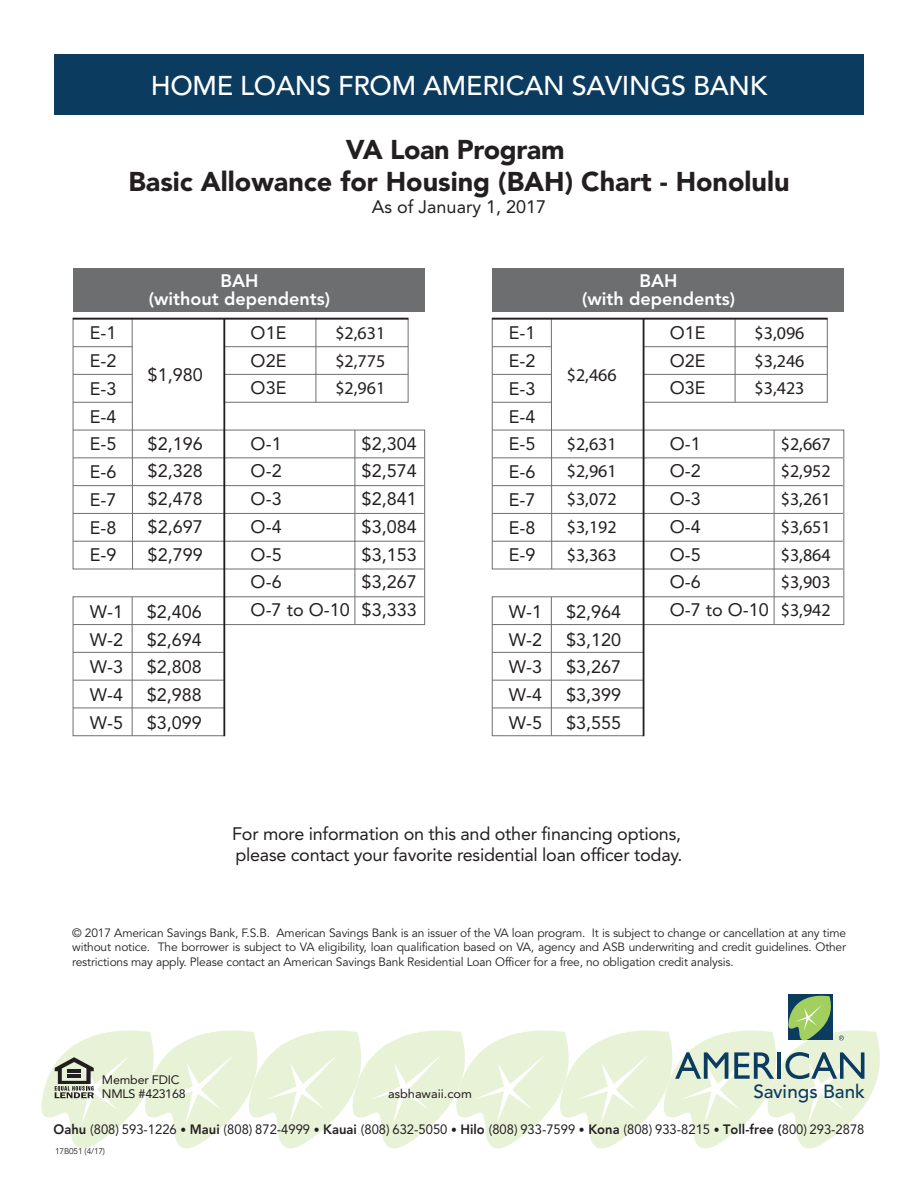
<style>
.page{position:relative;width:918px;height:1188px;background:#fff}
.page>*{position:absolute;margin:0;border:0;box-sizing:border-box;transform-origin:0 0}
.t1{font:900 27px/32.4px "Avenir";color:#231f20;text-align:center}
.t2{font:500 27px "Avenir";letter-spacing:-.01em;color:#fff}
.t3{font:500 18.9px "Avenir";color:#0c3b60}
.t4{font:18px/27.8px "Avenir";letter-spacing:-.015em;color:#231f20;text-align:justify}
.t5{font:18px/27.8px "Myriad Pro";color:#231f20;text-align:justify}
.t6{font:800 18px/18px "Avenir";color:#fff;text-align:center}
.t7{font:13.5px "Avenir";color:#231f20;scale:.96 1}
.t8{font:12.3px/14.2px "Avenir";letter-spacing:-.015em;color:#221e1f}
.t9{font:12.3px "Avenir";letter-spacing:-.015em;color:#221e1f;scale:1.04 1}
.t10{font:12px/14.4px "Avenir";letter-spacing:-.015em;color:#231f20;text-align:justify}
.t11{font:8.25px "Avenir";letter-spacing:-.015em;color:#231f20}
.s1{font-weight:800}
.s2{font-size:12px}
</style>
<div class="page">
<div style="left:55px;top:54px;width:809px;height:61px;background:#0c3b60"></div>
<svg style="left:41px;top:994px;width:839px;height:155px"></svg>
<div style="left:73px;top:268px;width:352px;height:44px;background:#6d6e70"></div>
<hr style="left:132px;top:319px;width:1px;height:250px;background:#6d6e70">
<hr style="left:73px;top:346px;width:59px;height:1px;background:#6d6e70">
<hr style="left:224px;top:346px;width:184px;height:1px;background:#6d6e70">
<hr style="left:224px;top:374px;width:184px;height:1px;background:#6d6e70">
<hr style="left:224px;top:457px;width:200px;height:1px;background:#6d6e70">
<hr style="left:73px;top:374px;width:59px;height:1px;background:#6d6e70">
<hr style="left:73px;top:402px;width:59px;height:1px;background:#6d6e70">
<hr style="left:73px;top:430px;width:151px;height:1px;background:#6d6e70">
<hr style="left:73px;top:457px;width:151px;height:1px;background:#6d6e70">
<hr style="left:73px;top:485px;width:151px;height:1px;background:#6d6e70">
<hr style="left:73px;top:513px;width:151px;height:1px;background:#6d6e70">
<hr style="left:73px;top:541px;width:151px;height:1px;background:#6d6e70">
<hr style="left:224px;top:485px;width:200px;height:1px;background:#6d6e70">
<hr style="left:224px;top:513px;width:200px;height:1px;background:#6d6e70">
<hr style="left:224px;top:541px;width:200px;height:1px;background:#6d6e70">
<hr style="left:224px;top:569px;width:200px;height:1px;background:#6d6e70">
<hr style="left:224px;top:596px;width:200px;height:1px;background:#6d6e70">
<hr style="left:73px;top:624px;width:151px;height:1px;background:#6d6e70">
<hr style="left:73px;top:652px;width:151px;height:1px;background:#6d6e70">
<hr style="left:73px;top:680px;width:151px;height:1px;background:#6d6e70">
<hr style="left:73px;top:708px;width:151px;height:1px;background:#6d6e70">
<div style="left:73px;top:596px;width:152px;height:140px;border:1px solid #6d6e70"></div>
<hr style="left:132px;top:597px;width:1px;height:139px;background:#6d6e70">
<div style="left:224px;top:319px;width:184px;height:84px;border:1px solid #6d6e70"></div>
<hr style="left:316px;top:319px;width:1px;height:83px;background:#6d6e70">
<div style="left:224px;top:430px;width:201px;height:195px;border:1px solid #6d6e70"></div>
<hr style="left:355px;top:430px;width:1px;height:195px;background:#6d6e70">
<hr style="left:223px;top:319px;width:2px;height:417px;background:#231f20">
<hr style="left:73px;top:318px;width:335px;height:1px;background:#231f20">
<div style="left:492px;top:268px;width:352px;height:44px;background:#6d6e70"></div>
<div style="left:492px;top:319px;width:152px;height:250px;border:1px solid #6d6e70"></div>
<hr style="left:551px;top:319px;width:1px;height:250px;background:#6d6e70">
<hr style="left:492px;top:346px;width:60px;height:1px;background:#6d6e70">
<hr style="left:644px;top:346px;width:183px;height:1px;background:#6d6e70">
<hr style="left:644px;top:374px;width:183px;height:1px;background:#6d6e70">
<hr style="left:644px;top:457px;width:199px;height:1px;background:#6d6e70">
<hr style="left:492px;top:374px;width:60px;height:1px;background:#6d6e70">
<hr style="left:492px;top:402px;width:60px;height:1px;background:#6d6e70">
<hr style="left:492px;top:430px;width:152px;height:1px;background:#6d6e70">
<hr style="left:492px;top:457px;width:152px;height:1px;background:#6d6e70">
<hr style="left:492px;top:485px;width:152px;height:1px;background:#6d6e70">
<hr style="left:492px;top:513px;width:152px;height:1px;background:#6d6e70">
<hr style="left:492px;top:541px;width:152px;height:1px;background:#6d6e70">
<hr style="left:644px;top:485px;width:199px;height:1px;background:#6d6e70">
<hr style="left:644px;top:513px;width:199px;height:1px;background:#6d6e70">
<hr style="left:644px;top:541px;width:199px;height:1px;background:#6d6e70">
<hr style="left:644px;top:569px;width:199px;height:1px;background:#6d6e70">
<hr style="left:644px;top:596px;width:199px;height:1px;background:#6d6e70">
<hr style="left:492px;top:624px;width:152px;height:1px;background:#6d6e70">
<hr style="left:492px;top:652px;width:152px;height:1px;background:#6d6e70">
<hr style="left:492px;top:680px;width:152px;height:1px;background:#6d6e70">
<hr style="left:492px;top:708px;width:152px;height:1px;background:#6d6e70">
<div style="left:492px;top:596px;width:152px;height:140px;border:1px solid #6d6e70"></div>
<hr style="left:551px;top:597px;width:1px;height:139px;background:#6d6e70">
<div style="left:643px;top:319px;width:185px;height:84px;border:1px solid #6d6e70"></div>
<hr style="left:735px;top:319px;width:1px;height:83px;background:#6d6e70">
<div style="left:643px;top:430px;width:201px;height:195px;border:1px solid #6d6e70"></div>
<hr style="left:774px;top:430px;width:1px;height:195px;background:#6d6e70">
<hr style="left:643px;top:319px;width:1px;height:417px;background:#231f20">
<hr style="left:492px;top:318px;width:336px;height:1px;background:#231f20">
<h1 class="t2" style="left:151px;top:75px;width:618px">HOME LOANS FROM AMERICAN SAVINGS BANK</h1>
<h1 class="t1" style="left:128px;top:136px;width:663px">VA Loan Program<br>Basic Allowance for Housing (BAH) Chart - Honolulu</h1>
<p class="t4" style="left:372px;top:194px;width:176px">As of January 1, 2017</p>
<p class="t4" style="left:90px;top:321px;width:28px">E-1<br>E-2<br>E-3<br>E-4<br>E-5<br>E-6<br>E-7<br>E-8<br>E-9</p>
<p class="t4" style="left:90px;top:599px;width:35px">W-1<br>W-2<br>W-3<br>W-4<br>W-5</p>
<p class="t6" style="left:149px;top:273px;width:183px">BAH<br>(without dependents)</p>
<p class="t4" style="left:148px;top:362px;width:57px">$1,980</p>
<p class="t4" style="left:148px;top:431px;width:57px">$2,196 $2,328 $2,478 $2,697 $2,799</p>
<p class="t4" style="left:147px;top:599px;width:57px">$2,406 $2,694 $2,808 $2,988 $3,099</p>
<p class="t5" style="left:335px;top:319px;width:51px">$2,631 $2,775 $2,961</p>
<p class="t4" style="left:362px;top:431px;width:57px">$2,304 $2,574 $2,841 $3,084 $3,153 $3,267 $3,333</p>
<p class="t4" style="left:251px;top:320px;width:37px">O1E O2E O3E</p>
<p class="t4" style="left:251px;top:431px;width:101px;text-align:left">O-1<br>O-2<br>O-3<br>O-4<br>O-5<br>O-6<br>O-7 to O-10</p>
<p class="t4" style="left:509px;top:321px;width:28px">E-1<br>E-2<br>E-3<br>E-4<br>E-5<br>E-6<br>E-7<br>E-8<br>E-9</p>
<p class="t4" style="left:509px;top:599px;width:35px">W-1<br>W-2<br>W-3<br>W-4<br>W-5</p>
<p class="t6" style="left:582px;top:273px;width:154px">BAH<br>(with dependents)</p>
<p class="t5" style="left:567px;top:361px;width:51px">$2,466</p>
<p class="t5" style="left:567px;top:429px;width:51px">$2,631 $2,961 $3,072 $3,192 $3,363</p>
<p class="t4" style="left:566px;top:599px;width:57px">$2,964 $3,120 $3,267 $3,399 $3,555</p>
<p class="t5" style="left:755px;top:319px;width:51px">$3,096 $3,246 $3,423</p>
<p class="t5" style="left:781px;top:429px;width:51px">$2,667 $2,952 $3,261 $3,651 $3,864 $3,903 $3,942</p>
<p class="t4" style="left:670px;top:320px;width:37px">O1E O2E O3E</p>
<p class="t4" style="left:670px;top:431px;width:101px;text-align:left">O-1<br>O-2<br>O-3<br>O-4<br>O-5<br>O-6<br>O-7 to O-10</p>
<p class="t4" style="left:232px;top:824px;width:452px;line-height:21.6px">For more information on this and other financing options, please contact your favorite residential loan officer today.</p>
<p class="t10" style="left:72px;top:927px;width:775px">© 2017 American Savings Bank, F.S.B. American Savings Bank is an issuer of the VA loan program. It is subject to change or cancellation at any time without notice. The borrower is subject to VA eligibility, loan qualification based on VA, agency and ASB underwriting and credit guidelines. Other restrictions may apply. Please contact an American Savings Bank Residential Loan Officer for a free, no obligation credit analysis.</p>
<p class="t8" style="left:102px;top:1074px;width:85px">Member FDIC<br>NMLS #423168</p>
<p class="t9" style="left:388px;top:1089px;width:82px">asbhawaii.com</p>
<p class="t3" style="left:753px;top:1084px;width:113px">Savings Bank</p>
<p class="t7" style="left:54px;top:1123px;width:846px"><span class="s1">Oahu</span> (808) 593-1226 <span class="s2">•</span> <span class="s1">Maui</span> (808) 872-4999 <span class="s2">•</span> <span class="s1">Kauai</span> (808) 632-5050 <span class="s2">•</span> <span class="s1">Hilo</span> (808) 933-7599 <span class="s2">•</span> <span class="s1">Kona</span> (808) 933-8215 <span class="s2">•</span> <span class="s1">Toll-free (</span>800) 293-2878</p>
<p class="t11" style="left:55px;top:1148px;width:52px">17B051 (4/17)</p>
</div>
